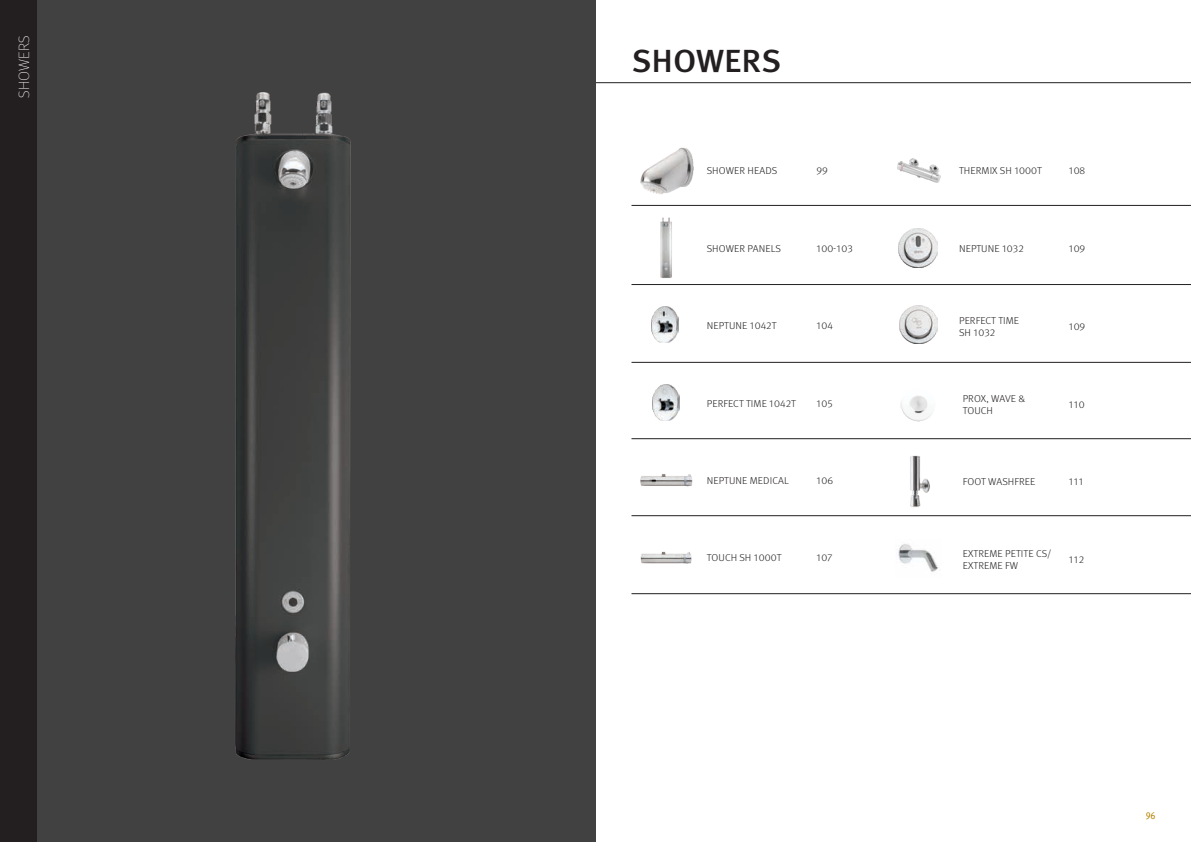
<style>
.page{position:relative;width:1191px;height:842px;background:#fff}
.page>*{position:absolute;margin:0;border:0;box-sizing:border-box;transform-origin:0 0}
.t1{font:500 32px "Meta Pro";color:#231f20;scale:1.06 1}
.t2{font:100 15px "Meta Pro";letter-spacing:.01em;color:#fff;scale:1.06 1}
.t3{font:300 10px/12px "Meta Pro";letter-spacing:.01em;color:#231f20;scale:1.06 1}
.t4{font:condensed 10px "Meta Pro";color:#b48300}
</style>
<div class="page">
<hr style="left:595px;top:82px;width:596px;height:1px;background:#231f20">
<div style="left:0;top:0;width:595px;height:842px;background:#414142"></div>
<img style="left:235px;top:92px;width:116px;height:668px">
<img style="left:640px;top:147px;width:54px;height:47px">
<img style="left:660px;top:217px;width:12px;height:61px">
<img style="left:651px;top:307px;width:27px;height:36px">
<img style="left:653px;top:385px;width:26px;height:36px">
<img style="left:640px;top:474px;width:53px;height:13px">
<img style="left:640px;top:551px;width:52px;height:13px">
<img style="left:897px;top:158px;width:43px;height:25px">
<img style="left:898px;top:229px;width:39px;height:38px">
<img style="left:899px;top:305px;width:38px;height:38px">
<img style="left:900px;top:396px;width:32px;height:26px">
<img style="left:910px;top:455px;width:20px;height:52px">
<img style="left:898px;top:544px;width:41px;height:28px">
<hr style="left:631px;top:205px;width:560px;height:1px;background:#231f20">
<hr style="left:631px;top:284px;width:560px;height:1px;background:#231f20">
<hr style="left:631px;top:362px;width:560px;height:1px;background:#231f20">
<hr style="left:631px;top:438px;width:560px;height:1px;background:#231f20">
<hr style="left:631px;top:515px;width:560px;height:1px;background:#231f20">
<hr style="left:631px;top:593px;width:560px;height:1px;background:#231f20">
<div style="left:0;top:0;width:36px;height:842px;background:#231f20"></div>
<h2 class="t2" style="left:14px;top:98px;width:61px;rotate:-90deg">SHOWERS</h2>
<h1 class="t1" style="left:631px;top:36px;width:143px">SHOWERS</h1>
<p class="t3" style="left:707px;top:164px;width:68px">SHOWER HEADS</p>
<p class="t3" style="left:816px;top:164px;width:12px">99</p>
<p class="t3" style="left:959px;top:164px;width:80px">THERMIX SH 1000T</p>
<p class="t3" style="left:1068px;top:164px;width:17px">108</p>
<p class="t3" style="left:707px;top:242px;width:71px">SHOWER PANELS</p>
<p class="t3" style="left:816px;top:242px;width:36px">100-103</p>
<p class="t3" style="left:959px;top:242px;width:63px">NEPTUNE 1032</p>
<p class="t3" style="left:1068px;top:242px;width:17px">109</p>
<p class="t3" style="left:707px;top:319px;width:67px">NEPTUNE 1042T</p>
<p class="t3" style="left:816px;top:319px;width:17px">104</p>
<p class="t3" style="left:959px;top:314px;width:58px">PERFECT TIME<br>SH 1032</p>
<p class="t3" style="left:1068px;top:320px;width:17px">109</p>
<p class="t3" style="left:707px;top:397px;width:86px">PERFECT TIME 1042T</p>
<p class="t3" style="left:816px;top:397px;width:17px">105</p>
<p class="t3" style="left:962px;top:392px;width:60px">PROX, WAVE &amp;<br>TOUCH</p>
<p class="t3" style="left:1068px;top:398px;width:16px">110</p>
<p class="t3" style="left:707px;top:474px;width:79px">NEPTUNE MEDICAL</p>
<p class="t3" style="left:816px;top:474px;width:17px">106</p>
<p class="t3" style="left:962px;top:475px;width:70px">FOOT WASHFREE</p>
<p class="t3" style="left:1068px;top:475px;width:16px">111</p>
<p class="t3" style="left:707px;top:551px;width:72px">TOUCH SH 1000T</p>
<p class="t3" style="left:816px;top:551px;width:16px">107</p>
<p class="t3" style="left:962px;top:547px;width:85px">EXTREME PETITE CS/<br>EXTREME FW</p>
<p class="t3" style="left:1068px;top:553px;width:16px">112</p>
<p class="t4" style="left:1145px;top:808px;width:11px">96</p>
</div>
